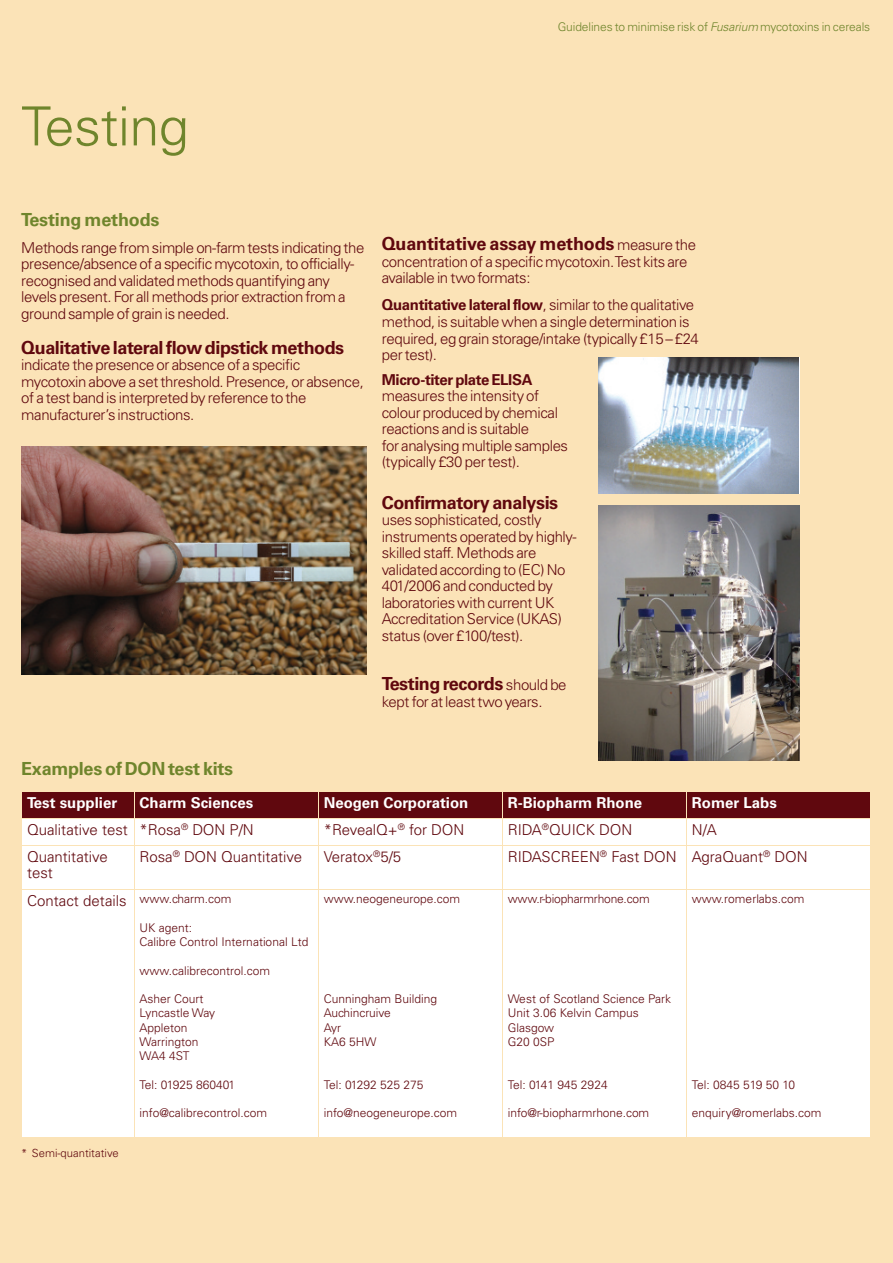
<style>
.page{position:relative;width:893px;height:1263px;background:#fbe3b7}
.page>*{position:absolute;margin:0;border:0;box-sizing:border-box;transform-origin:0 0}
.t1{font:300 54px "Univers LT Std";letter-spacing:-.01em;color:#6f852c}
.t2{font:700 18px "Univers LT Std";letter-spacing:-.025em;color:#60080e}
.t3{font:700 18px "Univers LT Std";letter-spacing:-.015em;color:#6f852c}
.t4{font:300 15px/16.5px "Univers LT Std";letter-spacing:-.025em;color:#60080e}
.t5{font:300 15px/16.5px "Univers LT Std";color:#60080e}
.t6{font:700 15px "Univers LT Std";color:#fff}
.t7{font:700 15px "Univers LT Std";letter-spacing:-.025em;color:#60080e}
.t8{font:300 12px/14.2px "Univers LT Std";color:#60080e}
.t9{font:300 12px "Univers LT Std";letter-spacing:-.01em;color:#6f852c}
.t10{font:300 11.25px "Univers LT Std";color:#60080e}
.s1{font-style:italic}
.s2{font-weight:300;font-size:15px}
.s3{font-weight:700}
.s4{font-size:12px}
</style>
<div class="page">
<div style="left:23px;top:792px;width:111px;height:26px;background:#60080e"></div>
<div style="left:135px;top:792px;width:183px;height:26px;background:#60080e"></div>
<div style="left:319px;top:792px;width:183px;height:26px;background:#60080e"></div>
<div style="left:504px;top:792px;width:182px;height:26px;background:#60080e"></div>
<div style="left:688px;top:792px;width:182px;height:26px;background:#60080e"></div>
<div style="left:23px;top:819px;width:111px;height:26px;background:#fff"></div>
<div style="left:135px;top:819px;width:183px;height:26px;background:#fff"></div>
<div style="left:319px;top:819px;width:183px;height:26px;background:#fff"></div>
<div style="left:504px;top:819px;width:182px;height:26px;background:#fff"></div>
<div style="left:688px;top:819px;width:182px;height:26px;background:#fff"></div>
<div style="left:23px;top:846px;width:111px;height:43px;background:#fff"></div>
<div style="left:135px;top:846px;width:183px;height:43px;background:#fff"></div>
<div style="left:319px;top:846px;width:183px;height:43px;background:#fff"></div>
<div style="left:504px;top:846px;width:182px;height:43px;background:#fff"></div>
<div style="left:688px;top:846px;width:182px;height:43px;background:#fff"></div>
<div style="left:23px;top:890px;width:111px;height:247px;background:#fff"></div>
<div style="left:135px;top:890px;width:183px;height:247px;background:#fff"></div>
<div style="left:319px;top:890px;width:183px;height:247px;background:#fff"></div>
<div style="left:504px;top:890px;width:182px;height:247px;background:#fff"></div>
<div style="left:688px;top:890px;width:182px;height:247px;background:#fff"></div>
<img style="left:21px;top:447px;width:346px;height:228px">
<img style="left:598px;top:506px;width:202px;height:255px">
<img style="left:598px;top:358px;width:201px;height:136px">
<p class="t9" style="left:558px;top:23px;width:314px">Guidelines to minimise risk of <span class="s1">Fusarium</span> mycotoxins in cereals</p>
<h1 class="t1" style="left:21px;top:106px;width:169px">Testing</h1>
<p class="t3" style="left:21px;top:213px;width:140px">Testing methods</p>
<p class="t4" style="left:21px;top:240px;width:345px">Methods range from simple on-farm tests indicating the presence/absence of a specific mycotoxin, to officially&shy;recognised and validated methods quantifying any levels present. For all methods prior extraction from a ground sample of grain is needed.</p>
<p class="t2" style="left:21px;top:341px;width:325px">Qualitative lateral flow dipstick methods</p>
<p class="t4" style="left:21px;top:358px;width:344px">indicate the presence or absence of a specific mycotoxin above a set threshold. Presence, or absence, of a test band is interpreted by reference to the manufacturer’s instructions.</p>
<p class="t2" style="left:382px;top:237px;width:316px">Quantitative assay methods <span class="s2">measure the</span></p>
<p class="t4" style="left:382px;top:255px;width:307px">concentration of a specific mycotoxin.Test kits are available in two formats:</p>
<p class="t4" style="left:382px;top:298px;width:319px"><span class="s3">Quantitative lateral flow</span>, similar to the qualitative method, is suitable when a single determination is required, eg grain storage/intake (typically £15–£24 per test).</p>
<p class="t7" style="left:382px;top:374px;width:152px">Micro-titer plate ELISA</p>
<p class="t4" style="left:382px;top:389px;width:188px">measures the intensity of colour produced by chemical reactions and is suitable<br>for analysing multiple samples (typically £30 per test).</p>
<p class="t2" style="left:382px;top:495px;width:178px">Confirmatory analysis</p>
<p class="t4" style="left:382px;top:513px;width:196px">uses sophisticated, costly instruments operated by highly&shy;skilled staff. Methods are validated according to (EC) No<br>401/2006 and conducted by laboratories with current UK<br>Accreditation Service (UKAS) status (over £100/test).</p>
<p class="t2" style="left:382px;top:677px;width:186px">Testing records <span class="s2">should be</span></p>
<p class="t4" style="left:382px;top:694px;width:162px">kept for at least two years.</p>
<p class="t3" style="left:21px;top:762px;width:213px">Examples of DON test kits</p>
<p class="t6" style="left:27px;top:797px;width:92px">Test supplier</p>
<p class="t6" style="left:140px;top:797px;width:115px">Charm Sciences</p>
<p class="t6" style="left:324px;top:797px;width:146px">Neogen Corporation</p>
<p class="t6" style="left:508px;top:797px;width:136px">R-Biopharm Rhone</p>
<p class="t6" style="left:692px;top:797px;width:87px">Romer Labs</p>
<p class="t5" style="left:27px;top:822px;width:228px">Qualitative test *Rosa<sup>®</sup> DON P/N</p>
<p class="t4" style="left:324px;top:822px;width:142px">*RevealQ+<sup>®</sup> for DON</p>
<p class="t5" style="left:508px;top:822px;width:126px">RIDA<sup>®</sup>QUICK DON</p>
<p class="t4" style="left:692px;top:822px;width:27px">N/A</p>
<p class="t5" style="left:27px;top:849px;width:82px">Quantitative test</p>
<p class="t5" style="left:140px;top:849px;width:164px">Rosa<sup>®</sup> DON Quantitative</p>
<p class="t5" style="left:324px;top:849px;width:79px">Veratox<sup>®</sup>5/5</p>
<p class="t5" style="left:508px;top:849px;width:301px">RIDASCREEN<sup>®</sup> Fast DON AgraQuant<sup>®</sup> DON</p>
<p class="t5" style="left:27px;top:893px;width:206px">Contact details <span class="s4">www.charm.com</span></p>
<p class="t8" style="left:140px;top:922px;width:170px">UK agent:<br>Calibre Control International Ltd</p>
<p class="t8" style="left:140px;top:964px;width:132px">www.calibrecontrol.com</p>
<p class="t8" style="left:140px;top:993px;width:77px">Asher Court<br>Lyncastle Way<br>Appleton<br>Warrington<br>WA4 4ST</p>
<p class="t8" style="left:140px;top:1078px;width:97px">Tel: 01925 860401</p>
<p class="t8" style="left:140px;top:1107px;width:129px">info@calibrecontrol.com</p>
<p class="t8" style="left:508px;top:893px;width:143px">www.r-biopharmrhone.com</p>
<p class="t8" style="left:692px;top:893px;width:114px">www.romerlabs.com</p>
<p class="t8" style="left:324px;top:893px;width:138px">www.neogeneurope.com</p>
<p class="t8" style="left:324px;top:993px;width:115px">Cunningham Building<br>Auchincruive<br>Ayr<br>KA6 5HW</p>
<p class="t8" style="left:324px;top:1078px;width:101px">Tel: 01292 525 275</p>
<p class="t8" style="left:324px;top:1107px;width:135px">info@neogeneurope.com</p>
<p class="t8" style="left:508px;top:993px;width:165px">West of Scotland Science Park<br>Unit 3.06 Kelvin Campus<br>Glasgow<br>G20 0SP</p>
<p class="t8" style="left:508px;top:1078px;width:101px">Tel: 0141 945 2924</p>
<p class="t8" style="left:508px;top:1107px;width:143px">info@r-biopharmrhone.com</p>
<p class="t8" style="left:692px;top:1078px;width:105px">Tel: 0845 519 50 10</p>
<p class="t8" style="left:692px;top:1107px;width:131px">enquiry@romerlabs.com</p>
<p class="t10" style="left:21px;top:1149px;width:99px">* Semi-quantitative</p>
</div>
